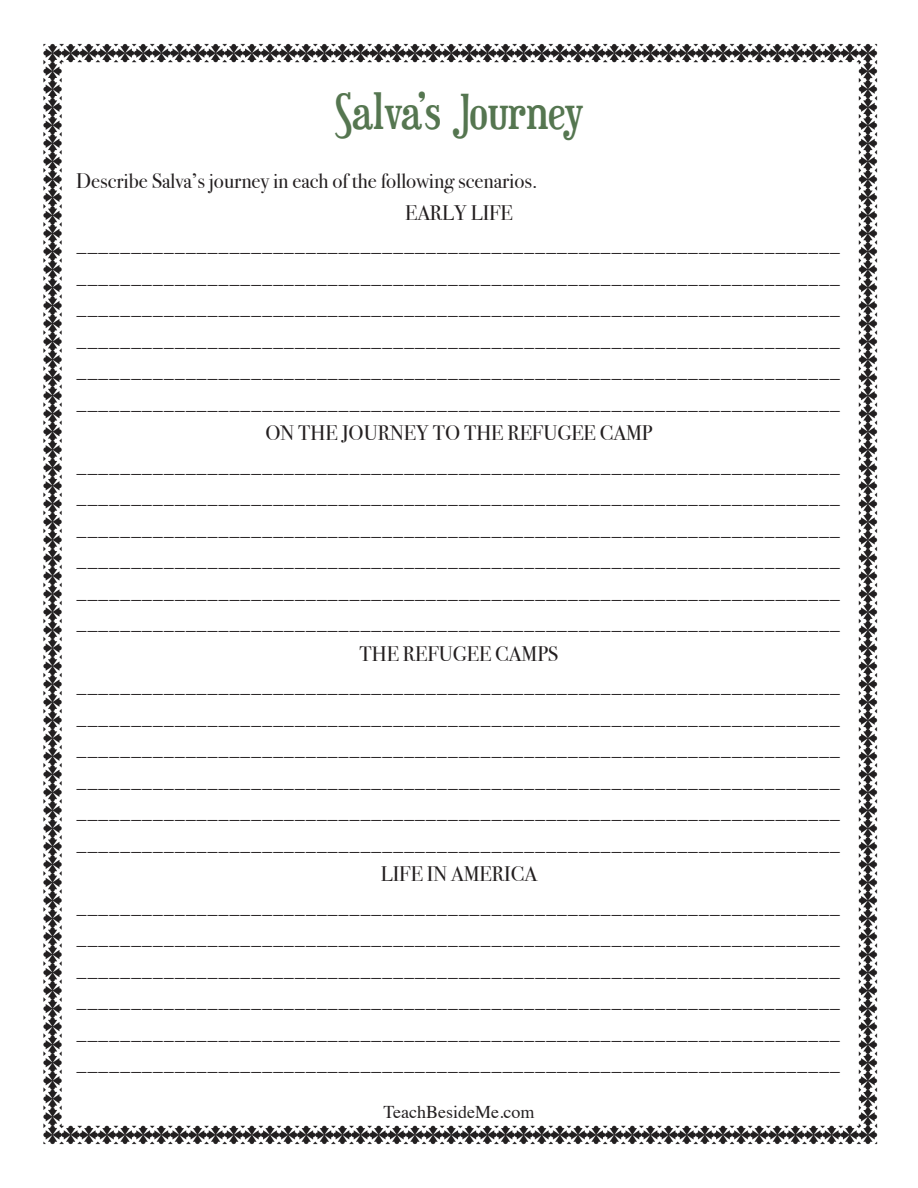
<style>
.page{position:relative;width:918px;height:1188px;background:#fff}
.page>*{position:absolute;margin:0;border:0;box-sizing:border-box;transform-origin:0 0}
.t1{font:48px "Euphorigenic";color:#557650}
.t2{font:21px "Bodoni Svty Two ITCTT";color:#231f20}
.t3{font:18px "Times";color:#231f20}
</style>
<div class="page">
<img style="left:43px;top:43px;width:835px;height:1102px">
<p class="t1" style="left:335px;top:82px;width:250px">Salva’s Journey</p>
<p class="t2" style="left:76px;top:164px;width:463px">Describe Salva’s journey in each of the following scenarios.</p>
<p class="t2" style="left:405px;top:195px;width:109px">EARLY LIFE</p>
<p class="t2" style="left:76px;top:227px;width:766px">______________________________________________________________________</p>
<p class="t2" style="left:76px;top:258px;width:766px">______________________________________________________________________</p>
<p class="t2" style="left:76px;top:290px;width:766px">______________________________________________________________________</p>
<p class="t2" style="left:76px;top:321px;width:766px">______________________________________________________________________</p>
<p class="t2" style="left:76px;top:353px;width:766px">______________________________________________________________________</p>
<p class="t2" style="left:76px;top:384px;width:766px">______________________________________________________________________</p>
<p class="t2" style="left:266px;top:416px;width:388px">ON THE JOURNEY TO THE REFUGEE CAMP</p>
<p class="t2" style="left:76px;top:447px;width:766px">______________________________________________________________________</p>
<p class="t2" style="left:76px;top:479px;width:766px">______________________________________________________________________</p>
<p class="t2" style="left:76px;top:510px;width:766px">______________________________________________________________________</p>
<p class="t2" style="left:76px;top:542px;width:766px">______________________________________________________________________</p>
<p class="t2" style="left:76px;top:573px;width:766px">______________________________________________________________________</p>
<p class="t2" style="left:76px;top:605px;width:766px">______________________________________________________________________</p>
<p class="t2" style="left:360px;top:636px;width:200px">THE REFUGEE CAMPS</p>
<p class="t2" style="left:76px;top:668px;width:766px">______________________________________________________________________</p>
<p class="t2" style="left:76px;top:699px;width:766px">______________________________________________________________________</p>
<p class="t2" style="left:76px;top:731px;width:766px">______________________________________________________________________</p>
<p class="t2" style="left:76px;top:762px;width:766px">______________________________________________________________________</p>
<p class="t2" style="left:76px;top:794px;width:766px">______________________________________________________________________</p>
<p class="t2" style="left:76px;top:825px;width:766px">______________________________________________________________________</p>
<p class="t2" style="left:381px;top:857px;width:158px">LIFE IN AMERICA</p>
<p class="t2" style="left:76px;top:888px;width:766px">______________________________________________________________________</p>
<p class="t2" style="left:76px;top:920px;width:766px">______________________________________________________________________</p>
<p class="t2" style="left:76px;top:951px;width:766px">______________________________________________________________________</p>
<p class="t2" style="left:76px;top:983px;width:766px">______________________________________________________________________</p>
<p class="t2" style="left:76px;top:1014px;width:766px">______________________________________________________________________</p>
<p class="t2" style="left:76px;top:1046px;width:766px">______________________________________________________________________</p>
<p class="t3" style="left:383px;top:1095px;width:153px">TeachBesideMe.com</p>
</div>
